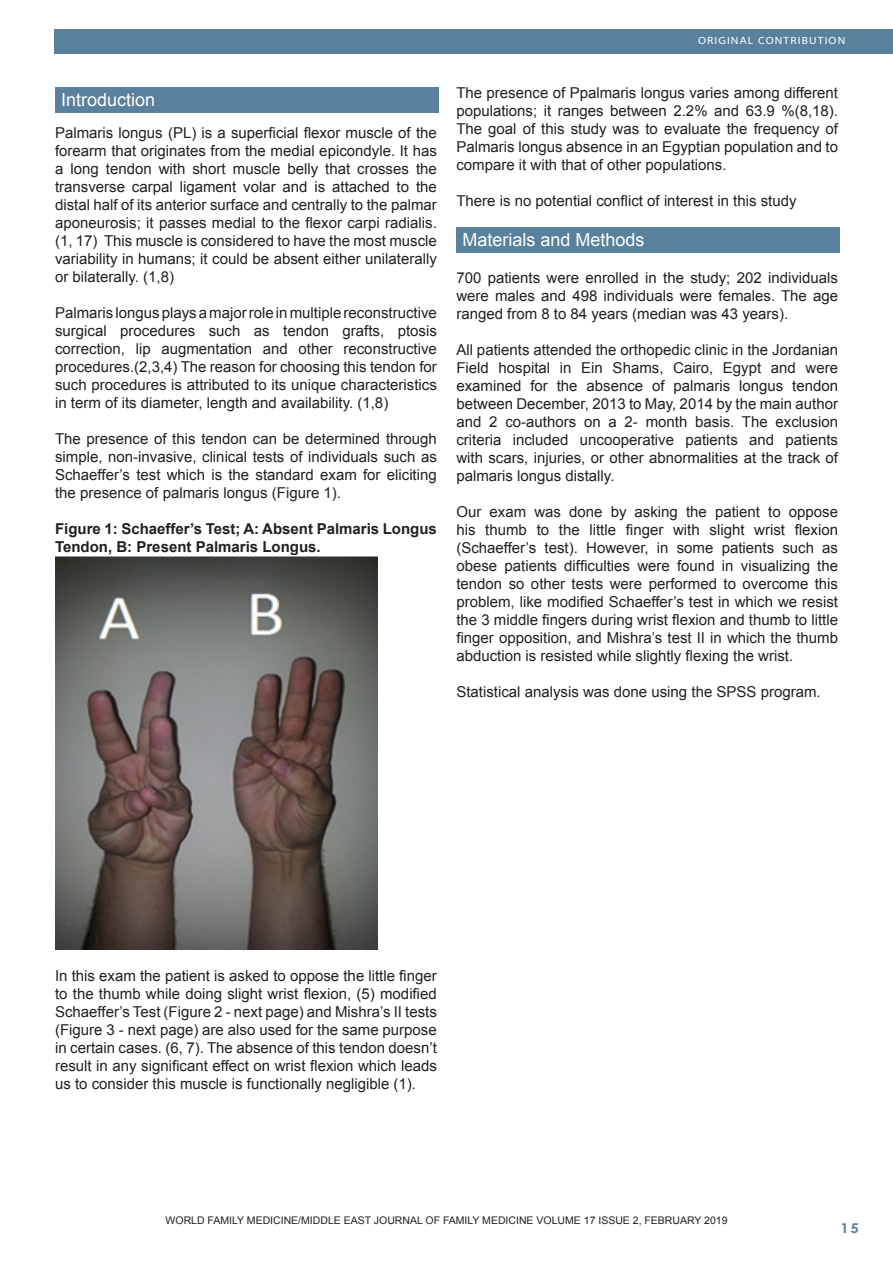
<style>
.page{position:relative;width:893px;height:1263px;background:#fff}
.page>*{position:absolute;margin:0;border:0;box-sizing:border-box;transform-origin:0 0}
.Footnote_Text{font:18px "Arial";color:#fff}
.Footnote_Text-2{font:15px/18px "Arial";color:#231f20;text-align:justify}
.Footnote_Text-3{font:700 15px/18px "Arial";color:#231f20}
.t1{font:700 13.5px "Century Gothic";color:#59809c;scale:1.1 1}
.Footnote_Text-4{font:10.5px "Arial";color:#231f20}
.t2{font:10.5px "Myriad";letter-spacing:.1em;color:#fff;scale:1.1 1}
</style>
<div class="page">
<div style="left:54px;top:30px;width:839px;height:24px;background:#59809c"></div>
<div style="left:55px;top:87px;width:383px;height:26px;background:#59809c"></div>
<img style="left:55px;top:556px;width:323px;height:394px">
<div style="left:456px;top:227px;width:384px;height:26px;background:#59809c"></div>
<p class="Footnote_Text" style="left:61px;top:88px;width:96px">Introduction</p>
<p class="Footnote_Text-2" style="left:55px;top:124px;width:383px">Palmaris longus (PL) is a superficial flexor muscle of the forearm that originates from the medial epicondyle. It has a long tendon with short muscle belly that crosses the transverse carpal ligament volar and is attached to the distal half of its anterior surface and centrally to the palmar aponeurosis; it passes medial to the flexor carpi radialis. (1, 17) This muscle is considered to have the most muscle variability in humans; it could be absent either unilaterally or bilaterally. (1,8)</p>
<p class="Footnote_Text-2" style="left:55px;top:304px;width:383px">Palmaris longus plays a major role in multiple reconstructive surgical procedures such as tendon grafts, ptosis correction, lip augmentation and other reconstructive procedures.(2,3,4) The reason for choosing this tendon for such procedures is attributed to its unique characteristics in term of its diameter, length and availability. (1,8)</p>
<p class="Footnote_Text-2" style="left:55px;top:430px;width:383px">The presence of this tendon can be determined through simple, non-invasive, clinical tests of individuals such as Schaeffer’s test which is the standard exam for eliciting the presence of palmaris longus (Figure 1).</p>
<p class="Footnote_Text-3" style="left:55px;top:520px;width:383px">Figure 1: Schaeffer’s Test; A: Absent Palmaris Longus<br>Tendon, B: Present Palmaris Longus.</p>
<p class="t2" style="left:698px;top:35px;width:135px">ORIGINAL CONTRIBUTION</p>
<p class="Footnote_Text-2" style="left:456px;top:84px;width:383px">The presence of Ppalmaris longus varies among different populations; it ranges between 2.2% and 63.9 %(8,18).<br>The goal of this study was to evaluate the frequency of Palmaris longus absence in an Egyptian population and to compare it with that of other populations.</p>
<p class="Footnote_Text-2" style="left:456px;top:192px;width:342px">There is no potential conflict of interest in this study</p>
<p class="Footnote_Text" style="left:462px;top:228px;width:184px">Materials and Methods</p>
<p class="Footnote_Text-2" style="left:456px;top:268px;width:383px">700 patients were enrolled in the study; 202 individuals were males and 498 individuals were females. The age ranged from 8 to 84 years (median was 43 years).</p>
<p class="Footnote_Text-2" style="left:456px;top:340px;width:383px">All patients attended the orthopedic clinic in the Jordanian Field hospital in Ein Shams, Cairo, Egypt and were examined for the absence of palmaris longus tendon between December, 2013 to May, 2014 by the main author and 2 co-authors on a 2- month basis. The exclusion criteria included uncooperative patients and patients with scars, injuries, or other abnormalities at the track of palmaris longus distally.</p>
<p class="Footnote_Text-2" style="left:456px;top:502px;width:383px">Our exam was done by asking the patient to oppose his thumb to the little finger with slight wrist flexion (Schaeffer’s test). However, in some patients such as obese patients difficulties were found in visualizing the tendon so other tests were performed to overcome this problem, like modified Schaeffer’s test in which we resist the 3 middle fingers during wrist flexion and thumb to little finger opposition, and Mishra’s test II in which the thumb abduction is resisted while slightly flexing the wrist.</p>
<p class="Footnote_Text-2" style="left:456px;top:682px;width:366px">Statistical analysis was done using the SPSS program.</p>
<p class="Footnote_Text-2" style="left:55px;top:967px;width:383px">In this exam the patient is asked to oppose the little finger to the thumb while doing slight wrist flexion, (5) modified Schaeffer’s Test (Figure 2 - next page) and Mishra’s II tests (Figure 3 - next page) are also used for the same purpose in certain cases. (6, 7). The absence of this tendon doesn’t result in any significant effect on wrist flexion which leads us to consider this muscle is functionally negligible (1).</p>
<p class="Footnote_Text-4" style="left:162px;top:1214px;width:569px">WORLD FAMILY MEDICINE/MIDDLE EAST JOURNAL OF FAMILY MEDICINE VOLUME 15 ISSUE10 D CEMBER 2017</p>
<p class="Footnote_Text-4" style="left:166px;top:1214px;width:563px">WORLD FAMILY MEDICINE/MIDDLE EAST JOURNAL OF FAMILY MEDICINE VOLUME 17 ISSUE 2, FEBRUARY 2019</p>
<p class="t1" style="left:840px;top:1218px;width:18px">15</p>
</div>
